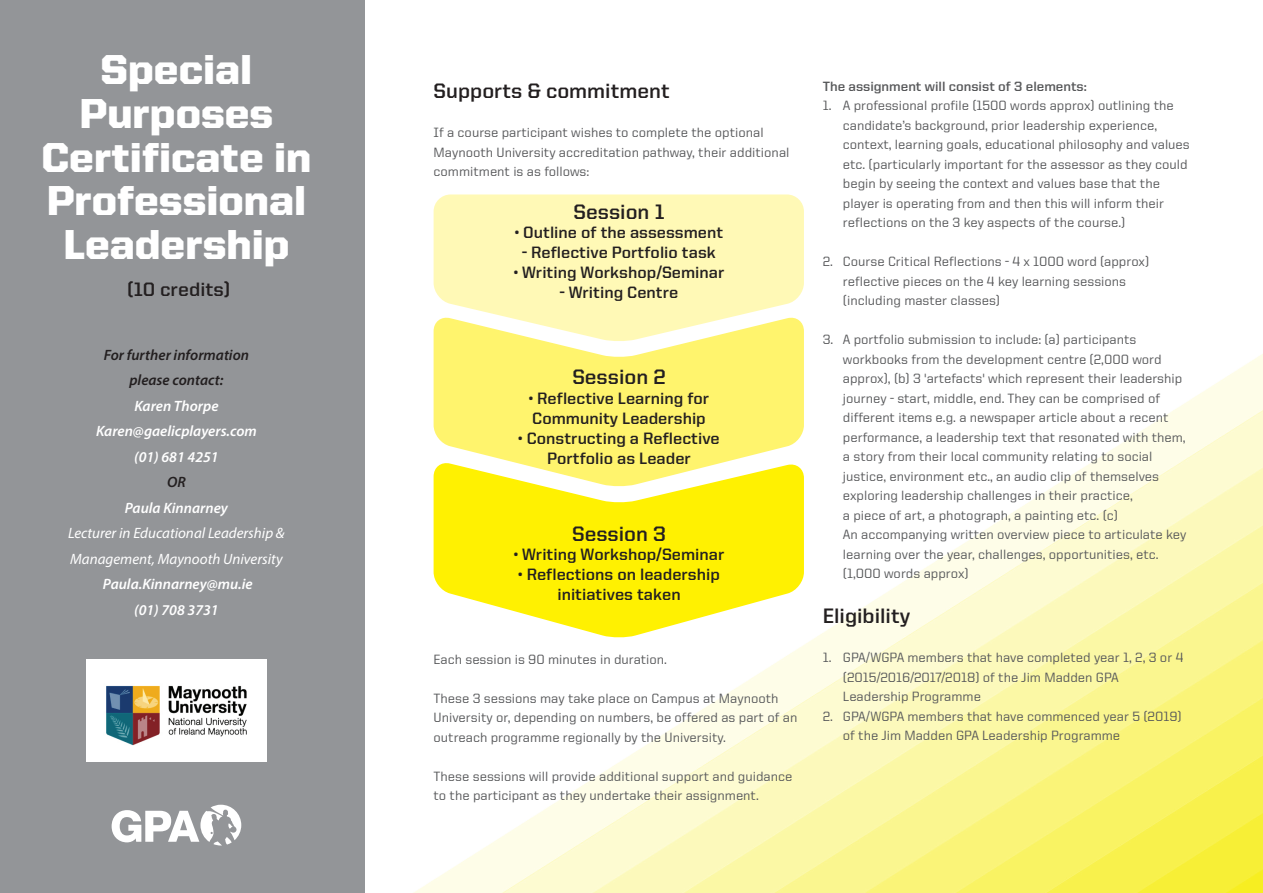
<style>
.page{position:relative;width:1263px;height:893px;background:#fff}
.page>*{position:absolute;margin:0;border:0;box-sizing:border-box;transform-origin:0 0}
.t1{font:900 42px/43.5px "United Sans Reg";color:#fff;text-align:center}
.t2{font:700 21px "United Sans Reg";color:#231f20}
.t3{font:700 19.5px "United Sans Reg";color:#231f20}
.t4{font:700 16.5px/19.8px "United Sans Reg";color:#231f20;text-align:center}
.t5{font:italic 600 15px/25.5px "Myriad Pro";color:#fff;text-align:center}
.t6{font:italic 15px/25.5px "Myriad Pro";color:#fff}
.t7{font:italic 600 15px/25.5px "Myriad Pro";color:#231f20;text-align:center}
.t8{font:500 13.5px/19.5px "United Sans Reg";color:#57585a}
.t9{font:700 13.5px "United Sans Reg";color:#57585a}
</style>
<div class="page">
<img style="left:413px;top:328px;width:850px;height:565px">
<div style="left:0;top:0;width:364px;height:893px;background:#939598"></div>
<svg style="left:112px;top:805px;width:129px;height:40px"></svg>
<img style="left:87px;top:659px;width:179px;height:103px">
<div style="left:434px;top:341px;width:370px;height:120px;background:#fff46d"></div>
<svg style="left:434px;top:194px;width:370px;height:147px;fill:#fff9b6"></svg>
<svg style="left:434px;top:461px;width:370px;height:177px;fill:#fff101"></svg>
<h1 class="t1" style="left:42px;top:48px;width:271px">Special<br>Purposes<br>Certificate in<br>Professional<br>Leadership</h1>
<h3 class="t3" style="left:127px;top:279px;width:105px">(10 credits)</h3>
<p class="t7" style="left:104px;top:342px;width:147px">For further information please contact:</p>
<p class="t5" style="left:96px;top:393px;width:162px">Karen Thorpe<br>Karen@gaelicplayers.com (01) 681 4251</p>
<p class="t7" style="left:167px;top:469px;width:20px">OR</p>
<p class="t5" style="left:125px;top:495px;width:105px">Paula Kinnarney</p>
<p class="t6" style="left:68px;top:520px;width:218px">Lecturer in Educational Leadership &amp;<br>Management, Maynooth University</p>
<p class="t5" style="left:103px;top:571px;width:151px">Paula.Kinnarney@mu.ie (01) 708 3731</p>
<h2 class="t2" style="left:434px;top:80px;width:238px">Supports &amp; commitment</h2>
<p class="t8" style="left:434px;top:123px;width:357px">If a course participant wishes to complete the optional<br>Maynooth University accreditation pathway, their additional commitment is as follows:</p>
<h2 class="t2" style="left:574px;top:200px;width:92px">Session 1</h2>
<p class="t4" style="left:515px;top:223px;width:210px">• Outline of the assessment</p>
<p class="t4" style="left:522px;top:242px;width:195px">- Reflective Portfolio task</p>
<p class="t4" style="left:514px;top:262px;width:212px">• Writing Workshop/Seminar</p>
<p class="t4" style="left:560px;top:282px;width:120px">- Writing Centre</p>
<h2 class="t2" style="left:572px;top:366px;width:95px">Session 2</h2>
<p class="t4" style="left:529px;top:388px;width:182px;text-align:left">• Reflective Learning for<br>Community Leadership</p>
<p class="t4" style="left:518px;top:428px;width:203px">• Constructing a Reflective<br>Portfolio as Leader</p>
<h2 class="t2" style="left:572px;top:522px;width:95px">Session 3</h2>
<p class="t4" style="left:514px;top:545px;width:212px">• Writing Workshop/Seminar</p>
<p class="t4" style="left:518px;top:564px;width:203px">• Reflections on leadership initiatives taken</p>
<p class="t8" style="left:434px;top:649px;width:235px">Each session is 90 minutes in duration.</p>
<p class="t8" style="left:434px;top:688px;width:365px">These 3 sessions may take place on Campus at Maynooth<br>University or, depending on numbers, be offered as part of an outreach programme regionally by the University.</p>
<p class="t8" style="left:434px;top:766px;width:360px">These sessions will provide additional support and guidance to the participant as they undertake their assignment.</p>
<p class="t9" style="left:823px;top:79px;width:266px">The assignment will consist of 3 elements:</p>
<p class="t8" style="left:843px;top:96px;width:348px;text-indent:-20px">1. A professional profile (1500 words approx) outlining the candidate’s background, prior leadership experience, context, learning goals, educational philosophy and values etc. (particularly important for the assessor as they could begin by seeing the context and values base that the player is operating from and then this will inform their reflections on the 3 key aspects of the course.)</p>
<p class="t8" style="left:843px;top:252px;width:308px;text-indent:-20px">2. Course Critical Reflections - 4 x 1000 word (approx) reflective pieces on the 4 key learning sessions (including master classes)</p>
<p class="t8" style="left:843px;top:330px;width:345px;text-indent:-20px">3. A portfolio submission to include: (a) participants workbooks from the development centre (2,000 word approx), (b) 3 'artefacts' which represent their leadership journey - start, middle, end. They can be comprised of different items e.g. a newspaper article about a recent performance, a leadership text that resonated with them, a story from their local community relating to social justice, environment etc., an audio clip of themselves exploring leadership challenges in their practice,<br>a piece of art, a photograph, a painting etc. (c)<br>An accompanying written overview piece to articulate key learning over the year, challenges, opportunities, etc. (1,000 words approx)</p>
<h2 class="t2" style="left:823px;top:604px;width:89px">Eligibility</h2>
<p class="t8" style="left:843px;top:648px;width:342px;text-indent:-20px">1. GPA/WGPA members that have completed year 1, 2, 3 or 4 (2015/2016/2017/2018) of the Jim Madden GPA<br>Leadership Programme</p>
<p class="t8" style="left:843px;top:706px;width:340px;text-indent:-20px">2. GPA/WGPA members that have commenced year 5 (2019) of the Jim Madden GPA Leadership Programme</p>
</div>
